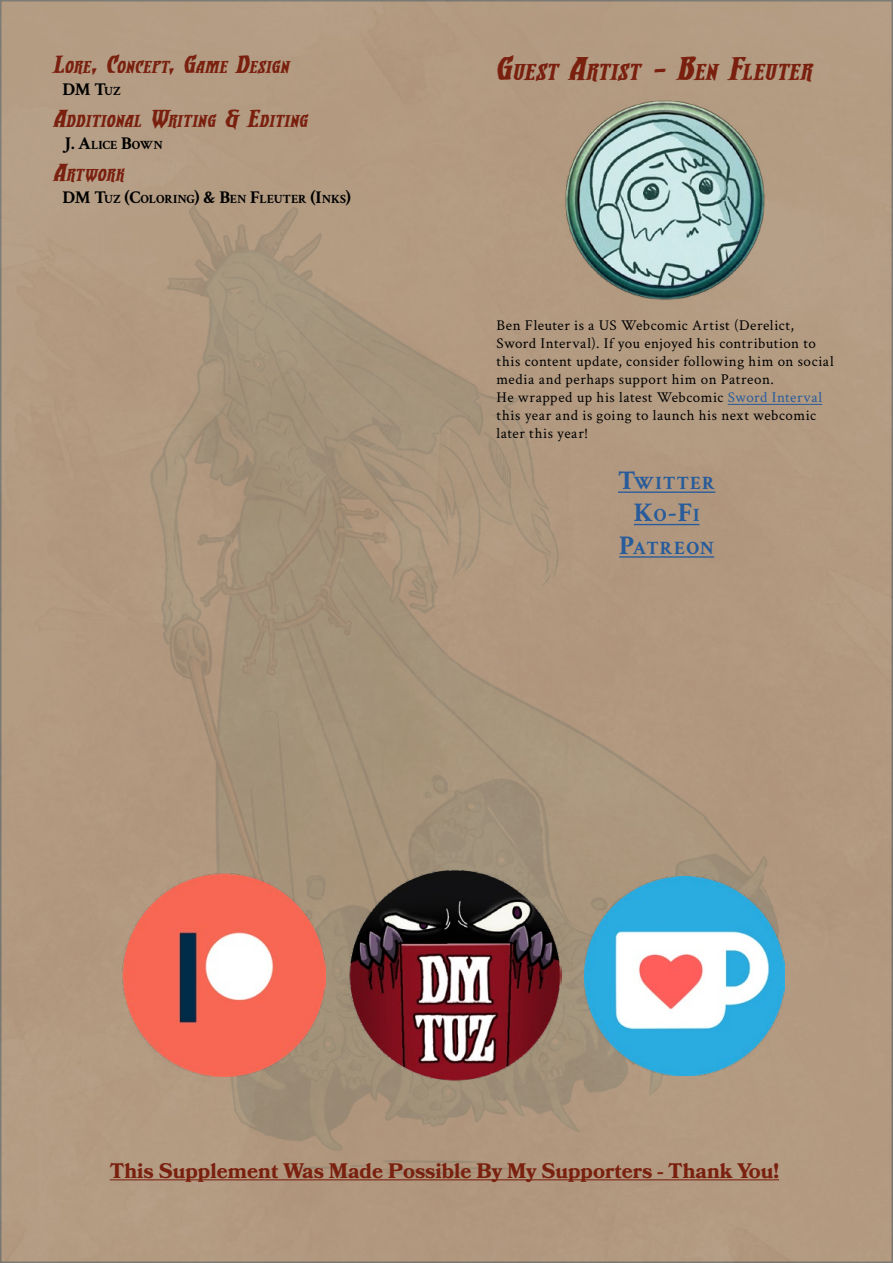
<style>
.page{position:relative;width:893px;height:1263px;background:#fff}
.page>*{position:absolute;margin:0;border:0;box-sizing:border-box;transform-origin:0 0}
.t1{font:700 27px "Crimson Text";color:#275b9b}
.t2{font:italic 25.2px "Dwarven Axe BB";letter-spacing:.05em;color:#7a200f}
.t3{font:700 21px "Bookmania";color:#7a200f}
.t4{font:italic 18.9px "Dwarven Axe BB";letter-spacing:.05em;color:#7a200f}
.t5{font:700 18.9px "Crimson Text";letter-spacing:.065em;color:#275b9b}
.t6{font:700 18px "Crimson Text";color:#000}
.t7{font:15px/18px "Crimson Text";letter-spacing:.035em;color:#000}
.t8{font:700 12.6px "Crimson Text";letter-spacing:-.02em;color:#000}
.s1{font-size:27px}
.s2{font-size:12.6px}
.s3{font-size:18px}
.s4{font-size:36px}
.s5{color:#275b9b}
.s6{font-size:18.9px}
</style>
<div class="page">
<img style="left:0;top:0;width:893px;height:1263px">
<img style="left:564px;top:99px;width:202px;height:202px">
<hr style="left:728px;top:404px;width:94px;height:1px;background:#275b9b">
<hr style="left:618px;top:491px;width:97px;height:2px;background:#275b9b">
<hr style="left:634px;top:524px;width:65px;height:1px;background:#275b9b">
<hr style="left:619px;top:556px;width:95px;height:2px;background:#275b9b">
<hr style="left:110px;top:1179px;width:669px;height:1px;background:#7a200f">
<img style="left:349px;top:868px;width:213px;height:213px">
<img style="left:585px;top:876px;width:199px;height:199px">
<img style="left:123px;top:874px;width:203px;height:202px">
<p class="t4" style="left:54px;top:56px;width:236px"><span class="s1">L</span>ORE<span class="s1">, C</span>ONCEPT<span class="s1">, G</span>AME <span class="s1">D</span>ESIGN</p>
<p class="t6" style="left:63px;top:78px;width:60px">DM T<span class="s2">UZ</span></p>
<p class="t4" style="left:54px;top:110px;width:256px"><span class="s1">A</span>DD ITIONAL <span class="s1">W</span>RITING <span class="s1">&amp; E</span>DITING</p>
<p class="t8" style="left:63px;top:137px;width:102px"><span class="s3">J. A</span>LICE <span class="s3">B</span>OWN</p>
<p class="t4" style="left:54px;top:164px;width:73px"><span class="s1">A</span>RTWORK</p>
<p class="t8" style="left:63px;top:191px;width:290px"><span class="s3">DM T</span>UZ <span class="s3">(C</span>OLORING<span class="s3">) &amp; B</span>EN <span class="s3">F</span>LEUTER <span class="s3">(I</span>NKS<span class="s3">)</span></p>
<h2 class="t2" style="left:497px;top:57px;width:316px"><span class="s4">G</span>UEST <span class="s4">A</span>RTIST <span class="s4">- B</span>EN <span class="s4">F</span>LEUTER</h2>
<p class="t7" style="left:497px;top:316px;width:339px">Ben Fleuter is a US Webcomic Artist (Derelict, Sword Interval). If you enjoyed his contribution to this content update, consider following him on social media and perhaps support him on Patreon.<br>He wrapped up his latest Webcomic <span class="s5">Sword Interval </span>this year and is going to launch his next webcomic later this year!</p>
<p class="t5" style="left:618px;top:471px;width:99px"><span class="s1">T</span>WITTER</p>
<h1 class="t1" style="left:634px;top:496px;width:67px">K<span class="s6">O</span>-F<span class="s6">I</span></h1>
<p class="t5" style="left:619px;top:536px;width:97px"><span class="s1">P</span>ATREON</p>
<h3 class="t3" style="left:110px;top:1158px;width:671px">This Supplement Was Made Possible By My Supporters - Thank You!</h3>
</div>
